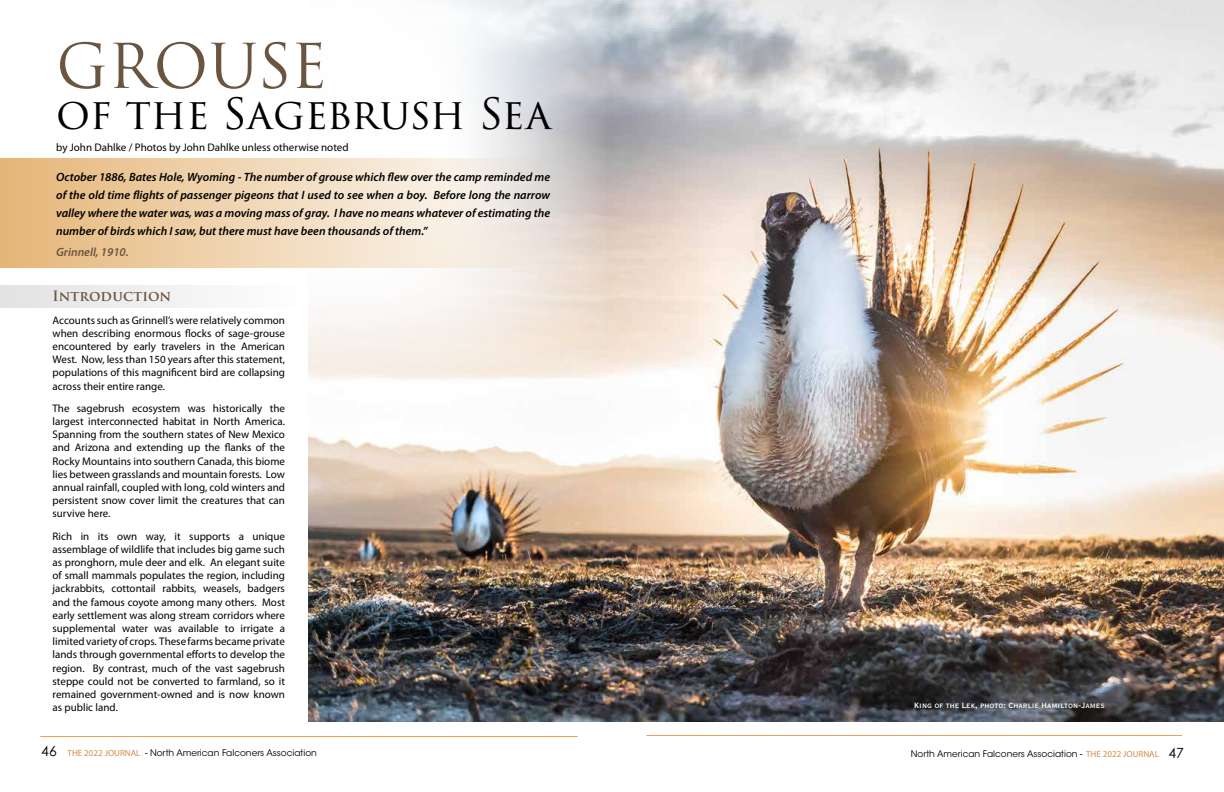
<style>
.page{position:relative;width:1224px;height:792px;background:#fff}
.page>*{position:absolute;margin:0;border:0;box-sizing:border-box;transform-origin:0 0}
.t1{font:60px "Trajan Pro 3";color:#6a5541}
.t2{font:42px "Trajan Pro 3";letter-spacing:-.005em;color:#000}
.t3{font:600 14px "Trajan Pro 3";letter-spacing:.005em;color:#6a5541}
.t4{font:italic 600 12px/18px "Myriad Pro";color:#000;text-align:justify}
.t5{font:italic 600 12px "Myriad Pro";color:#6a5541}
.t6{font:11px/13.2px "Myriad Pro";color:#000;text-align:justify}
.t7{font:10px "Copperplate Gothic Std 30 BC";color:#fff}
.t8{font:9px "ITC Avant Garde Std";color:#000}
.t9{font:9px "Myriad Pro";color:#d68c4e}
.s1{font-family:"Century Gothic";font-size:14px;color:#000}
.s2{font-family:"Myriad Pro";color:#d68c4e}
.s3{font-family:"Century Gothic";font-size:14px}
</style>
<div class="page">
<hr style="left:40px;top:736px;width:537px;height:1px;background:#eca052">
<hr style="left:647px;top:735px;width:535px;height:1px;background:#eca052">
<img style="left:309px;top:0;width:915px;height:721px">
<svg style="left:308px;top:0;width:302px;height:422px"></svg>
<div style="left:0;top:285px;width:303px;height:23px;background:linear-gradient(to right,#e2e2e2,#fefefe)"></div>
<svg style="left:0;top:158px;width:559px;height:110px;background:#eed7b8"></svg>
<h1 class="t1" style="left:56px;top:25px;width:273px">GROUSE</h1>
<h2 class="t2" style="left:56px;top:85px;width:497px">of the Sagebrush Sea</h2>
<p class="t6" style="left:56px;top:141px;width:294px">by John Dahlke / Photos by John Dahlke unless otherwise noted</p>
<p class="t4" style="left:56px;top:167px;width:495px">October 1886, Bates Hole, Wyoming - The number of grouse which flew over the camp reminded me of the old time flights of passenger pigeons that I used to see when a boy. Before long the narrow valley where the water was, was a moving mass of gray. I have no means whatever of estimating the number of birds which I saw, but there must have been thousands of them.”</p>
<p class="t5" style="left:56px;top:244px;width:74px">Grinnell, 1910.</p>
<p class="t3" style="left:53px;top:286px;width:120px">Introduction</p>
<p class="t6" style="left:53px;top:313px;width:234px">Accounts such as Grinnell’s were relatively common when describing enormous flocks of sage-grouse encountered by early travelers in the American West. Now, less than 150 years after this statement, populations of this magnificent bird are collapsing across their entire range.</p>
<p class="t6" style="left:53px;top:401px;width:234px">The sagebrush ecosystem was historically the largest interconnected habitat in North America.<br>Spanning from the southern states of New Mexico and Arizona and extending up the flanks of the Rocky Mountains into southern Canada, this biome lies between grasslands and mountain forests. Low annual rainfall, coupled with long, cold winters and persistent snow cover limit the creatures that can survive here.</p>
<p class="t6" style="left:53px;top:529px;width:234px">Rich in its own way, it supports a unique assemblage of wildlife that includes big game such as pronghorn, mule deer and elk. An elegant suite of small mammals populates the region, including jackrabbits, cottontail rabbits, weasels, badgers and the famous coyote among many others. Most early settlement was along stream corridors where supplemental water was available to irrigate a limited variety of crops. These farms became private lands through governmental efforts to develop the region. By contrast, much of the vast sagebrush steppe could not be converted to farmland, so it remained government-owned and is now known as public land.</p>
<p class="t7" style="left:914px;top:700px;width:192px">King of the Lek, photo: Charlie Hamilton-James</p>
<p class="t9" style="left:41px;top:748px;width:101px"><span class="s1">46</span> THE 2022 JOURNAL</p>
<p class="t8" style="left:145px;top:748px;width:173px">- North American Falconers Association</p>
<p class="t8" style="left:911px;top:748px;width:275px">North American Falconers Association - <span class="s2">THE 2022 JOURNAL</span> <span class="s3">47</span></p>
</div>
